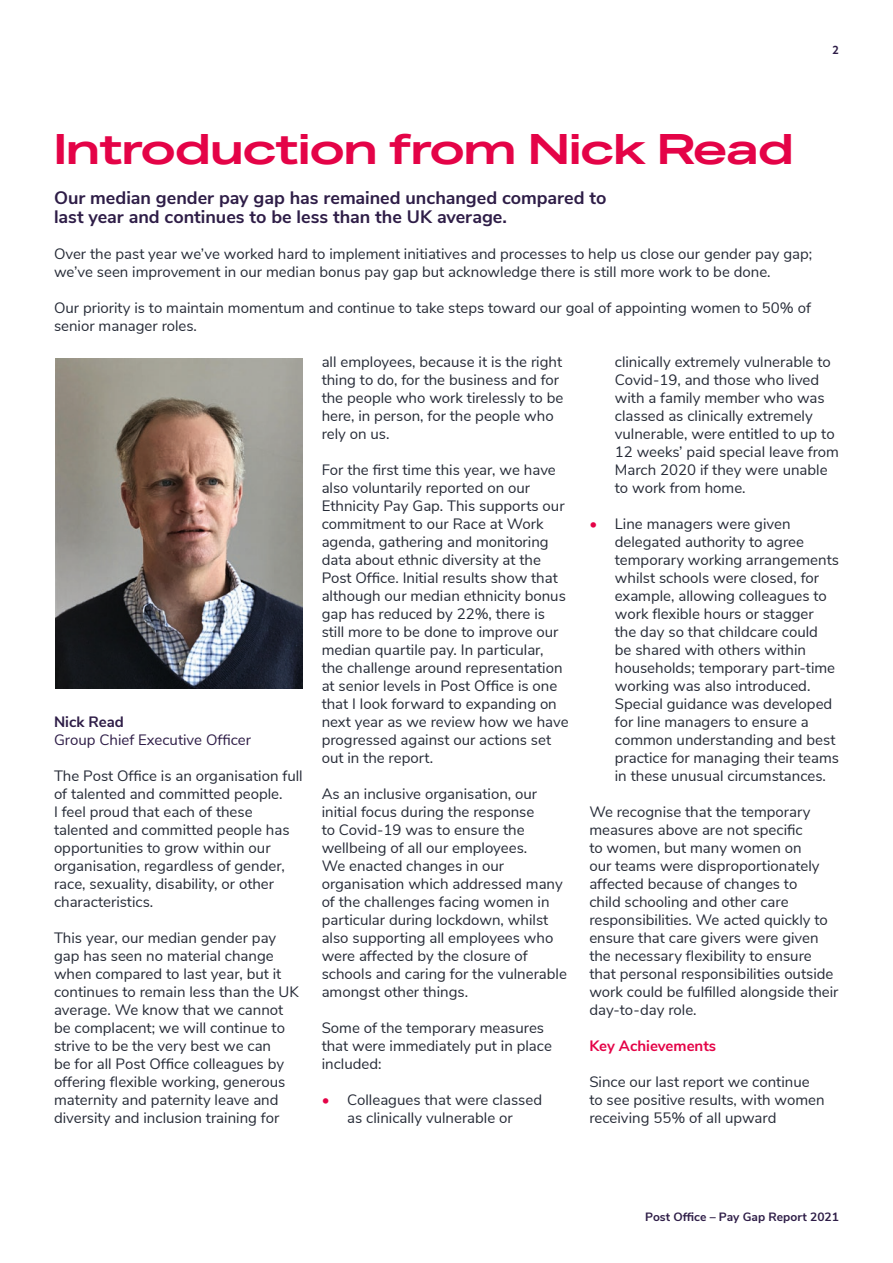
<style>
.page{position:relative;width:893px;height:1263px;background:#fff}
.page>*{position:absolute;margin:0;border:0;box-sizing:border-box;transform-origin:0 0}
.t1{font:600 42px "Post Office Headline";color:#e40347}
.t2{font:700 18px/18.8px "Nunito Sans";color:#2e1d47}
.t3{font:15px/18px "Nunito Sans";color:#262b37}
.t4{font:15px "Nunito Sans";color:#2e1d47}
.t5{font:700 15px "Nunito Sans";color:#e40347}
.t6{font:700 15px "Nunito Sans";color:#2e1d47}
.t7{font:700 12px "Nunito Sans";color:#2e1d47}
.t8{font:700 12px "Atten New";color:#2e1d47}
.s1{font-weight:700;color:#e40347}
</style>
<div class="page">
<img style="left:55px;top:359px;width:248px;height:330px">
<p class="t8" style="left:833px;top:43px;width:8px">2</p>
<h1 class="t1" style="left:54px;top:125px;width:741px">Introduction from Nick Read</h1>
<p class="t2" style="left:54px;top:187px;width:554px">Our median gender pay gap has remained unchanged compared to last year and continues to be less than the UK average.</p>
<p class="t3" style="left:54px;top:244px;width:760px">Over the past year we’ve worked hard to implement initiatives and processes to help us close our gender pay gap; we’ve seen improvement in our median bonus pay gap but acknowledge there is still more work to be done.</p>
<p class="t3" style="left:54px;top:298px;width:758px">Our priority is to maintain momentum and continue to take steps toward our goal of appointing women to 50% of senior manager roles.</p>
<p class="t6" style="left:54px;top:711px;width:71px">Nick Read</p>
<p class="t4" style="left:54px;top:729px;width:199px">Group Chief Executive Officer</p>
<p class="t3" style="left:54px;top:766px;width:250px">The Post Office is an organisation full of talented and committed people.<br>I feel proud that each of these talented and committed people has opportunities to grow within our organisation, regardless of gender, race, sexuality, disability, or other characteristics.</p>
<p class="t3" style="left:54px;top:928px;width:246px">This year, our median gender pay gap has seen no material change when compared to last year, but it continues to remain less than the UK average. We know that we cannot be complacent; we will continue to strive to be the very best we can<br>be for all Post Office colleagues by offering flexible working, generous maternity and paternity leave and diversity and inclusion training for</p>
<p class="t3" style="left:322px;top:352px;width:243px">all employees, because it is the right thing to do, for the business and for the people who work tirelessly to be here, in person, for the people who rely on us.</p>
<p class="t3" style="left:322px;top:460px;width:249px">For the first time this year, we have also voluntarily reported on our Ethnicity Pay Gap. This supports our commitment to our Race at Work agenda, gathering and monitoring data about ethnic diversity at the Post Office. Initial results show that although our median ethnicity bonus gap has reduced by 22%, there is still more to be done to improve our median quartile pay. In particular, the challenge around representation at senior levels in Post Office is one that I look forward to expanding on next year as we review how we have progressed against our actions set out in the report.</p>
<p class="t3" style="left:322px;top:784px;width:247px">As an inclusive organisation, our initial focus during the response<br>to Covid-19 was to ensure the wellbeing of all our employees.<br>We enacted changes in our organisation which addressed many of the challenges facing women in particular during lockdown, whilst also supporting all employees who were affected by the closure of schools and caring for the vulnerable amongst other things.</p>
<p class="t3" style="left:322px;top:1018px;width:232px">Some of the temporary measures that were immediately put in place included:</p>
<p class="t3" style="left:322px;top:1090px;width:222px;text-align:center"><span class="s1">•</span> Colleagues that were classed as clinically vulnerable or</p>
<p class="t3" style="left:615px;top:352px;width:226px">clinically extremely vulnerable to<br>Covid-19, and those who lived with a family member who was classed as clinically extremely vulnerable, were entitled to up to<br>12 weeks’ paid special leave from<br>March 2020 if they were unable to work from home.</p>
<p class="t3" style="left:615px;top:514px;width:226px;text-indent:-26px"><span class="s1">•</span> Line managers were given delegated authority to agree temporary working arrangements whilst schools were closed, for example, allowing colleagues to work flexible hours or stagger the day so that childcare could<br>be shared with others within households; temporary part-time working was also introduced.<br>Special guidance was developed for line managers to ensure a common understanding and best practice for managing their teams in these unusual circumstances.</p>
<p class="t3" style="left:589px;top:802px;width:251px">We recognise that the temporary measures above are not specific<br>to women, but many women on<br>our teams were disproportionately affected because of changes to<br>child schooling and other care responsibilities. We acted quickly to ensure that care givers were given the necessary flexibility to ensure that personal responsibilities outside work could be fulfilled alongside their day-to-day role.</p>
<p class="t5" style="left:589px;top:1035px;width:128px">Key Achievements</p>
<p class="t3" style="left:589px;top:1072px;width:237px">Since our last report we continue to see positive results, with women receiving 55% of all upward</p>
<p class="t7" style="left:645px;top:1208px;width:195px">Post Office – Pay Gap Report 2021</p>
</div>
